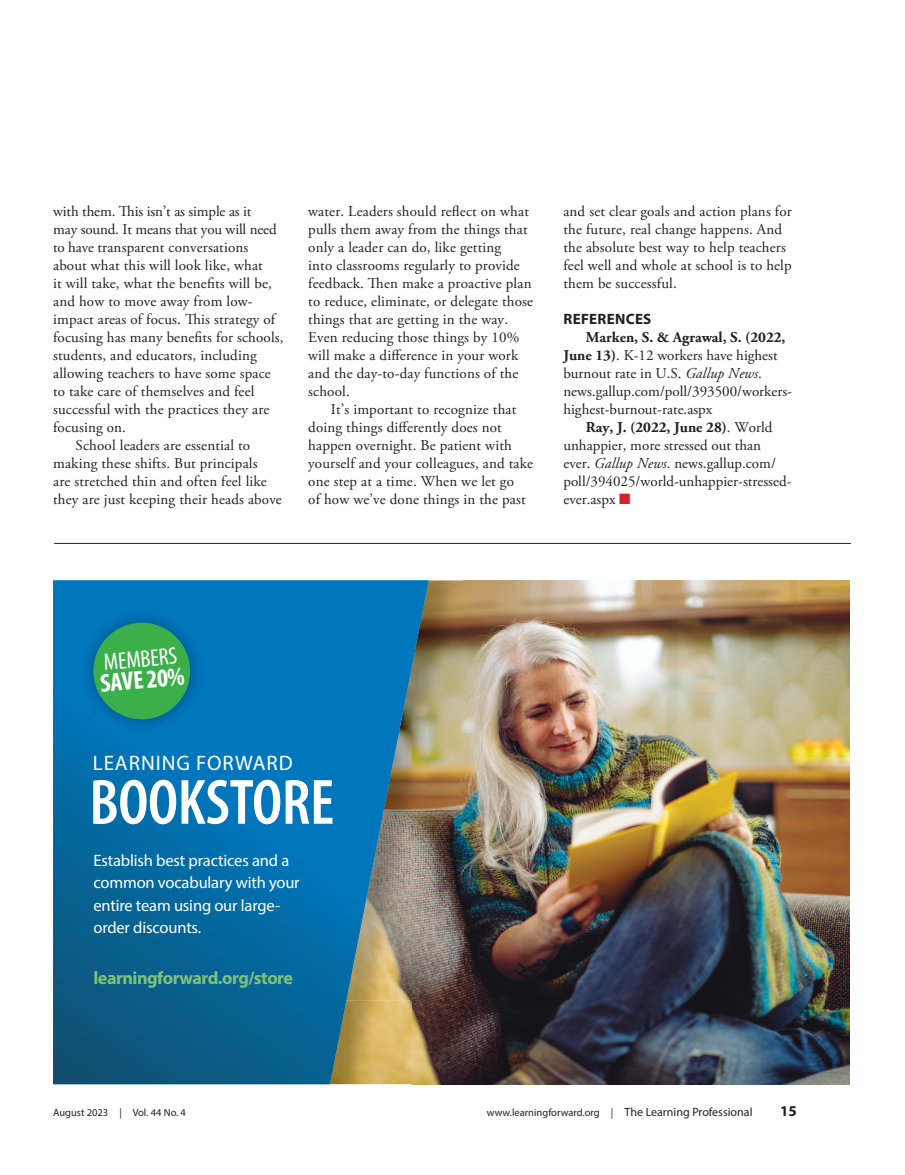
<style>
.page{position:relative;width:905px;height:1175px;background:#fff}
.page>*{position:absolute;margin:0;border:0;box-sizing:border-box;transform-origin:0 0}
.t1{font:600 condensed 64.5px "Myriad Pro";letter-spacing:-.005em;color:#fff}
.t2{font:700 condensed 25.95px "Myriad Pro";color:#fff}
.t3{font:condensed 24px "Myriad Pro";color:#fff}
.t4{font:21px "Myriad Pro";letter-spacing:.045em;color:#fff}
.t5{font:700 18px "Myriad Pro";letter-spacing:-.025em;color:#7ec178}
.t6{font:16.5px/22.5px "Myriad Pro";letter-spacing:-.01em;color:#fff}
.body{font:15px/18px "Adobe Garamond Pro";letter-spacing:.01em;color:#231f20}
.subsubhead{font:15px/18px "Adobe Garamond Pro";letter-spacing:.01em;color:#231f20}
.subhead{font:700 15px "Myriad Pro";letter-spacing:.02em;color:#231f20}
.t7{font:10.5px "Myriad Pro";color:#231f20}
.s1{font-weight:700}
.s2{font-style:italic}
.s3{color:#d1232a}
.s4{font-size:12px}
</style>
<div class="page">
<img style="left:428px;top:580px;width:421px;height:504px">
<svg style="left:53px;top:580px;width:375px;height:504px;background:#1a729e"></svg>
<img style="left:78px;top:608px;width:127px;height:126px">
<div style="left:93px;top:622px;width:97px;height:97px;background:#3baf49;border-radius:50%"></div>
<hr style="left:54px;top:543px;width:796px;height:1px;background:#231f20">
<p class="subsubhead" style="left:53px;top:203px;width:232px">with them. This isn’t as simple as it<br>may sound. It means that you will need to have transparent conversations about what this will look like, what<br>it will take, what the benefits will be, and how to move away from low&shy;impact areas of focus. This strategy of focusing has many benefits for schools, students, and educators, including allowing teachers to have some space to take care of themselves and feel successful with the practices they are focusing on.</p>
<p class="body" style="left:53px;top:437px;width:230px;text-indent:22px">School leaders are essential to making these shifts. But principals<br>are stretched thin and often feel like they are just keeping their heads above</p>
<p class="body" style="left:308px;top:203px;width:226px">water. Leaders should reflect on what pulls them away from the things that only a leader can do, like getting<br>into classrooms regularly to provide feedback. Then make a proactive plan to reduce, eliminate, or delegate those things that are getting in the way.<br>Even reducing those things by 10% will make a difference in your work and the day-to-day functions of the school.</p>
<p class="body" style="left:308px;top:401px;width:226px;text-indent:22px">It’s important to recognize that doing things differently does not happen overnight. Be patient with yourself and your colleagues, and take one step at a time. When we let go<br>of how we’ve done things in the past</p>
<p class="body" style="left:563px;top:203px;width:230px">and set clear goals and action plans for the future, real change happens. And the absolute best way to help teachers feel well and whole at school is to help them be successful.</p>
<p class="subhead" style="left:563px;top:309px;width:89px">REFERENCES</p>
<p class="body" style="left:563px;top:329px;width:230px;text-indent:22px"><span class="s1">Marken, S. &amp; Agrawal, S. (2022, June 13)</span>. K-12 workers have highest burnout rate in U.S. <span class="s2">Gallup News</span>. news.gallup.com/poll/393500/workers&shy;highest-burnout-rate.aspx</p>
<p class="body" style="left:563px;top:419px;width:229px;text-indent:22px"><span class="s1">Ray, J. (2022, June 28)</span>. World unhappier, more stressed out than ever. <span class="s2">Gallup News</span>. news.gallup.com/ poll/394025/world-unhappier-stressed&shy;ever.aspx <span class="s3">■</span></p>
<p class="t3" style="left:103px;top:647px;width:75px;rotate:-5deg">MEMBERS</p>
<p class="t2" style="left:99px;top:667px;width:86px;rotate:-5deg">SAVE 20%</p>
<p class="t4" style="left:93px;top:749px;width:201px">LEARNING FORWARD</p>
<p class="t1" style="left:89px;top:762px;width:246px">BOOKSTORE</p>
<p class="t6" style="left:93px;top:848px;width:208px">Establish best practices and a common vocabulary with your entire team using our large&shy;order discounts.</p>
<p class="t5" style="left:93px;top:966px;width:201px">learningforward.org/store</p>
<p class="t7" style="left:53px;top:1106px;width:134px">August 2023 | Vol. 44 No. 4</p>
<p class="t7" style="left:487px;top:1106px;width:267px">www.learningforward.org | <span class="s4">The Learning Professional</span></p>
<p class="subhead" style="left:780px;top:1101px;width:18px">15</p>
</div>
